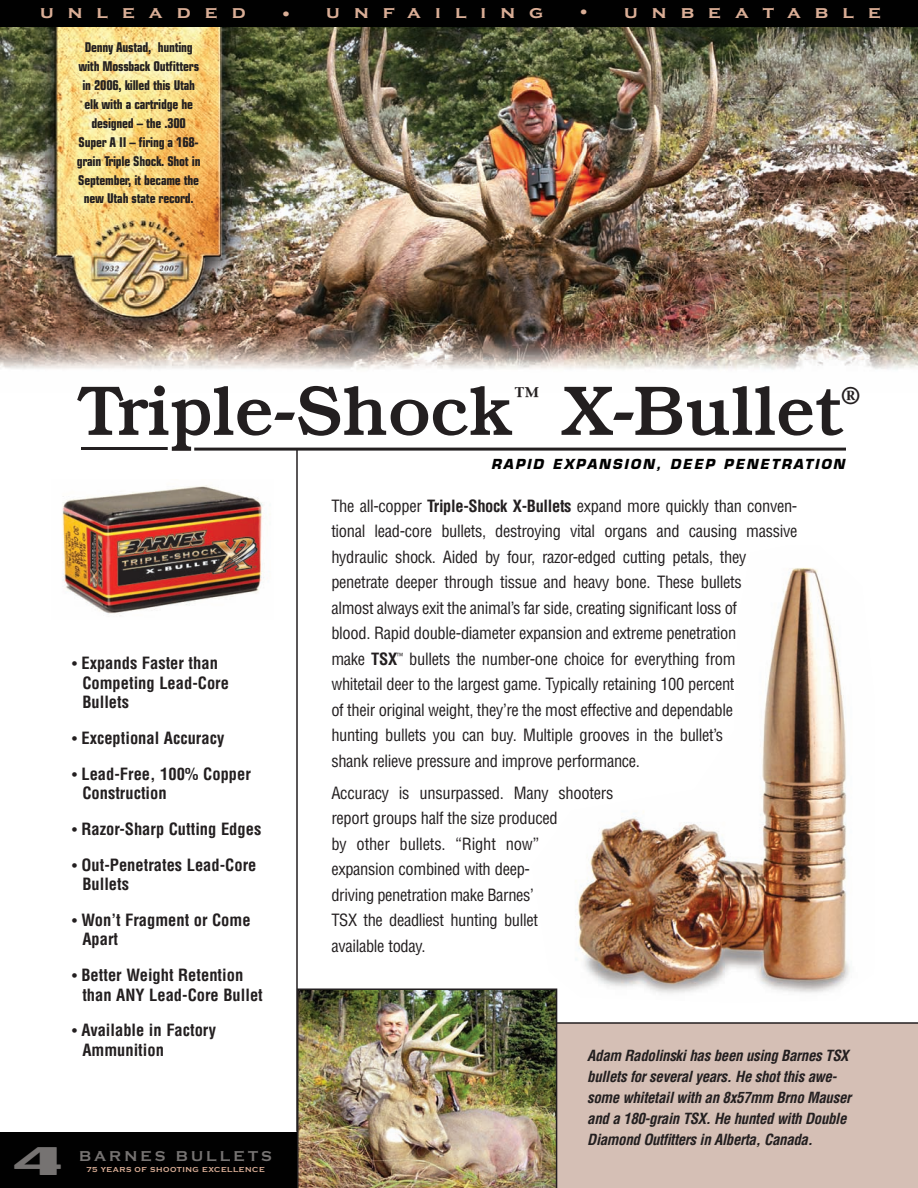
<style>
.page{position:relative;width:918px;height:1188px;background:#fff}
.page>*{position:absolute;margin:0;border:0;box-sizing:border-box;transform-origin:0 0}
.t1{font:500 70.5px "Bookman";letter-spacing:-.01em;color:#231f20}
.t2{font:40.65px "Sofachrome";color:#767372}
.t3{font:500 24.75px "Bookman";color:#231f20}
.t4{font:700 18px "Copperplate Gothic";letter-spacing:.715em;color:#daae96;scale:1.1 1}
.t5{font:condensed 16.5px/25.5px "Helvetica";letter-spacing:-.02em;color:#231f20}
.t6{font:700 condensed 16.5px/19.5px "Helvetica";color:#231f20}
.t7{font:italic 700 condensed 15px/21px "Helvetica";letter-spacing:-.025em;color:#231f20}
.t8{font:700 14.85px "Copperplate Gothic";letter-spacing:.215em;color:#767372}
.t9{font:700 condensed 13.5px/18.9px "Eurostile";letter-spacing:-.02em;color:#231f20;text-align:center;scale:.94 1}
.t10{font:italic 700 13.5px "Eurostile";letter-spacing:.145em;color:#010101}
.t11{font:700 7.5px "Copperplate Gothic";letter-spacing:.07em;color:#daae96}
.s1{font-family:"Adobe Garamond Pro";font-weight:400;font-style:italic;font-stretch:normal}
.s2{font-weight:700}
</style>
<div class="page">
<img style="left:0;top:27px;width:918px;height:343px">
<div style="left:297px;top:1023px;width:621px;height:165px;background:#d5bfb5"></div>
<hr style="left:297px;top:1022px;width:621px;height:2px;background:#231f20">
<img style="left:557px;top:567px;width:293px;height:436px">
<hr style="left:296px;top:450px;width:2px;height:682px;background:#231f20">
<div style="left:0;top:0;width:918px;height:27px;background:#010101"></div>
<div style="left:0;top:1132px;width:298px;height:56px;background:#010101"></div>
<hr style="left:81px;top:447px;width:87px;height:3px;background:#231f20">
<hr style="left:194px;top:448px;width:652px;height:3px;background:#231f20">
<img style="left:62px;top:485px;width:202px;height:131px">
<img style="left:297px;top:988px;width:260px;height:200px">
<p class="t4" style="left:40px;top:2px;width:188px">unleaded</p>
<p class="t4" style="left:279px;top:2px;width:242px">• unfailing</p>
<p class="t4" style="left:577px;top:2px;width:277px">• unbeatable</p>
<p class="t9" style="left:77px;top:39px;width:133px">Denny Austad, hunting with Mossback Outfitters in 2006, killed this Utah elk with a cartridge he designed – the .300<br>Super A II – firing a 168- grain Triple Shock. Shot in<br>September, it became the new Utah state record.</p>
<h1 class="t1" style="left:77px;top:387px;width:440px">Triple-Shock</h1>
<h3 class="t3" style="left:514px;top:387px;width:26px">™</h3>
<h1 class="t1" style="left:562px;top:387px;width:281px">X-Bullet</h1>
<h3 class="t3" style="left:841px;top:387px;width:21px">®</h3>
<p class="t6" style="left:82px;top:654px;width:148px;text-indent:-12px"><span class="s1">•</span> Expands Faster than<br>Competing Lead-Core<br>Bullets</p>
<p class="t6" style="left:71px;top:729px;width:155px"><span class="s1">•</span> Exceptional Accuracy</p>
<p class="t6" style="left:82px;top:764px;width:170px;text-indent:-12px"><span class="s1">•</span> Lead-Free, 100% Copper<br>Construction</p>
<p class="t6" style="left:71px;top:820px;width:192px"><span class="s1">•</span> Razor-Sharp Cutting Edges</p>
<p class="t6" style="left:82px;top:855px;width:176px;text-indent:-12px"><span class="s1">•</span> Out-Penetrates Lead-Core<br>Bullets</p>
<p class="t6" style="left:82px;top:910px;width:170px;text-indent:-12px"><span class="s1">•</span> Won’t Fragment or Come<br>Apart</p>
<p class="t6" style="left:82px;top:966px;width:182px;text-indent:-12px"><span class="s1">•</span> Better Weight Retention than ANY Lead-Core Bullet</p>
<p class="t6" style="left:82px;top:1021px;width:135px;text-indent:-12px"><span class="s1">•</span> Available in Factory<br>Ammunition</p>
<h2 class="t2" style="left:14px;top:1141px;width:50px">4</h2>
<p class="t8" style="left:79px;top:1147px;width:194px">BARNES BULLETS</p>
<p class="t11" style="left:86px;top:1165px;width:180px">75 YEARS OF SHOOTING EXCELLENCE</p>
<p class="t10" style="left:491px;top:459px;width:355px">RAPID EXPANSION, DEEP PENETRATION</p>
<p class="t5" style="left:331px;top:493px;width:468px">The all-copper <span class="s2">Triple-Shock X-Bullets</span> expand more quickly than conven&shy;tional lead-core bullets, destroying vital organs and causing massive hydraulic shock. Aided by four, razor-edged cutting petals, they penetrate deeper through tissue and heavy bone. These bullets<br>almost always exit the animal’s far side, creating significant loss of<br>blood. Rapid double-diameter expansion and extreme penetration<br>make <span class="s2">TSX</span><sup>™</sup> bullets the number-one choice for everything from<br>whitetail deer to the largest game. Typically retaining 100 percent<br>of their original weight, they’re the most effective and dependable<br>hunting bullets you can buy. Multiple grooves in the bullet’s<br>shank relieve pressure and improve performance.</p>
<p class="t5" style="left:331px;top:780px;width:284px">Accuracy is unsurpassed. Many shooters report groups half the size produced<br>by other bullets. “Right now”<br>expansion combined with deep-<br>driving penetration make Barnes’<br>TSX the deadliest hunting bullet<br>available today.</p>
<p class="t7" style="left:587px;top:1046px;width:265px">Adam Radolinski has been using Barnes TSX bullets for several years. He shot this awe&shy;some whitetail with an 8x57mm Brno Mauser and a 180-grain TSX. He hunted with Double Diamond Outfitters in Alberta, Canada.</p>
</div>
